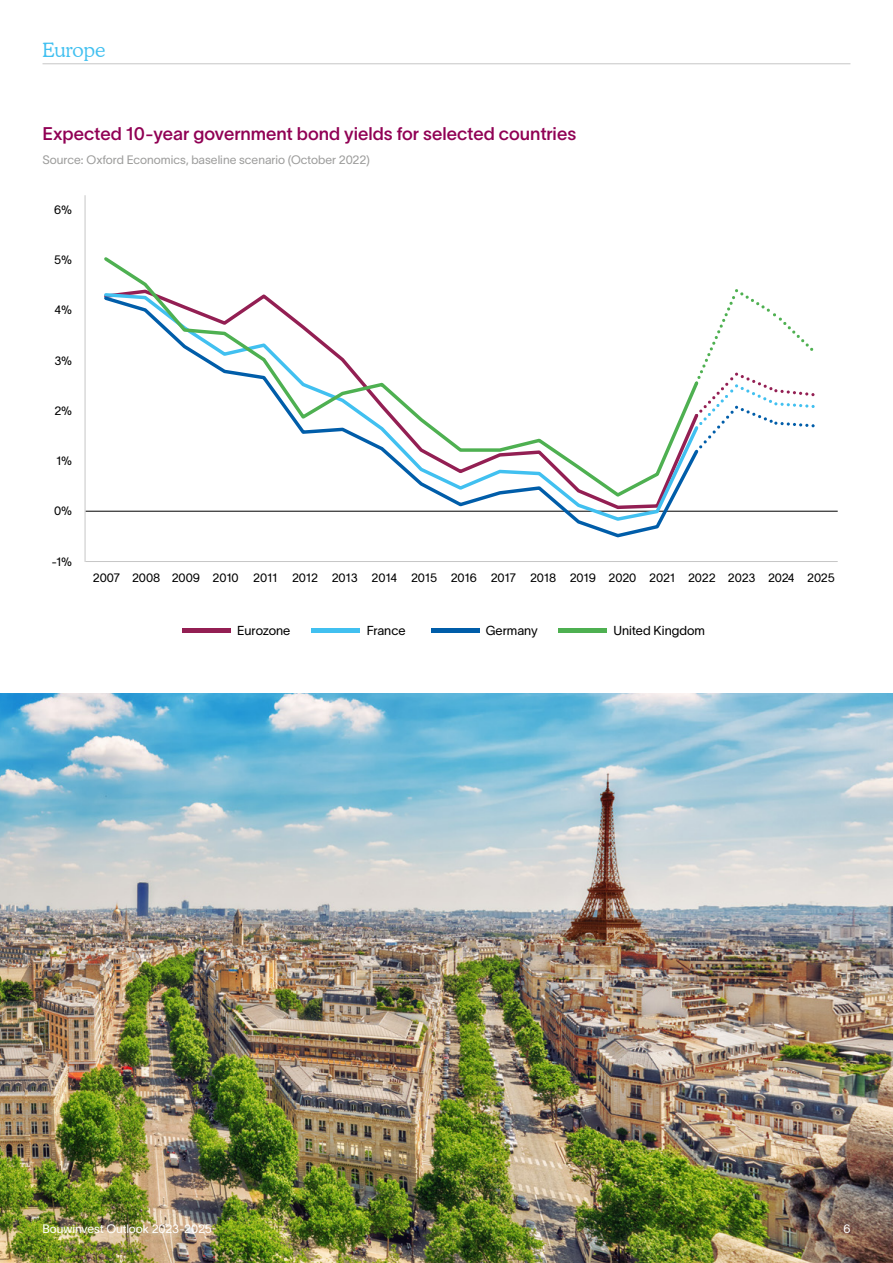
<style>
.page{position:relative;width:893px;height:1263px;background:#fff}
.page>*{position:absolute;margin:0;border:0;box-sizing:border-box;transform-origin:0 0}
.t1{font:300 19.5px "Cooper BT";color:#41c0f0}
.t2{font:18px "TWK Lausanne 500";color:#900054}
.t3{font:12.75px "TWK Lausanne 300";color:#000}
.t4{font:12px "TWK Lausanne 300";letter-spacing:-.01em;color:#000}
.t5{font:12px "TWK Lausanne 300";color:#9d9d9c}
.t6{font:12px "TWK Lausanne 300";color:#fff}
</style>
<div class="page">
<hr style="left:85px;top:511px;width:753px;height:1px;background:#000">
<img style="left:0;top:693px;width:893px;height:570px">
<hr style="left:43px;top:63px;width:807px;height:1px;background:#c6c6c6">
<svg style="left:102px;top:500px;width:599px;height:38px"></svg>
<svg style="left:104px;top:257px;width:595px;height:243px"></svg>
<svg style="left:695px;top:289px;width:120px;height:160px"></svg>
<hr style="left:85px;top:195px;width:1px;height:367px;background:#c6c6c6">
<hr style="left:85px;top:561px;width:753px;height:1px;background:#c6c6c6">
<hr style="left:182px;top:628px;width:49px;height:4px;background:#931f53">
<hr style="left:311px;top:628px;width:49px;height:4px;background:#41c0f0">
<hr style="left:431px;top:628px;width:48px;height:4px;background:#005da9">
<hr style="left:558px;top:628px;width:49px;height:4px;background:#4eb051">
<h1 class="t1" style="left:43px;top:39px;width:64px">Europe</h1>
<h2 class="t2" style="left:43px;top:121px;width:535px">Expected 10-year government bond yields for selected countries</h2>
<p class="t5" style="left:43px;top:152px;width:329px">Source: Oxford Economics, baseline scenario (October 2022)</p>
<p class="t4" style="left:54px;top:201px;width:20px">6%</p>
<p class="t4" style="left:54px;top:251px;width:19px">5%</p>
<p class="t4" style="left:55px;top:301px;width:19px">4%</p>
<p class="t4" style="left:54px;top:352px;width:19px">3%</p>
<p class="t4" style="left:54px;top:402px;width:19px">2%</p>
<p class="t4" style="left:56px;top:452px;width:18px">1%</p>
<p class="t4" style="left:54px;top:503px;width:20px">0%</p>
<p class="t4" style="left:51px;top:553px;width:22px">-1%</p>
<p class="t4" style="left:93px;top:569px;width:743px">2007 2008 2009 2010 2011 2012 2013 2014 2015 2016 2017 2018 2019 2020 2021 2022 2023 2024 2025</p>
<p class="t3" style="left:237px;top:621px;width:55px">Eurozone</p>
<p class="t3" style="left:367px;top:621px;width:40px">France</p>
<p class="t3" style="left:486px;top:621px;width:53px">Germany</p>
<p class="t3" style="left:613px;top:621px;width:93px">United Kingdom</p>
<p class="t6" style="left:43px;top:1220px;width:171px">Bouwinvest Outlook 2023-2025</p>
<p class="t6" style="left:843px;top:1220px;width:9px">6</p>
</div>
